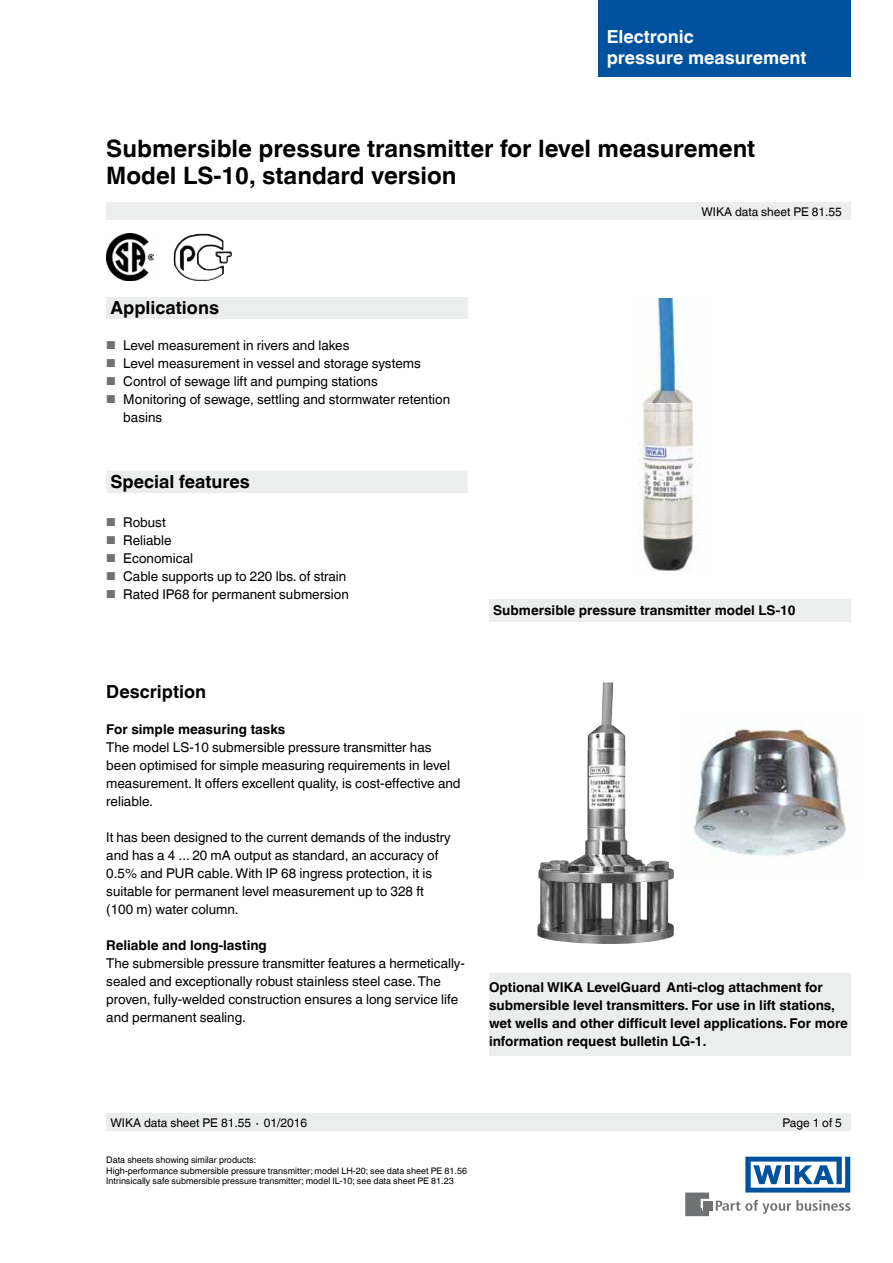
<style>
.page{position:relative;width:893px;height:1263px;background:#fff}
.page>*{position:absolute;margin:0;border:0;box-sizing:border-box;transform-origin:0 0}
.t1{font:700 24px/27px "Helvetica World";color:#000}
.t2{font:700 18px "Helvetica World";color:#000}
.t3{font:700 18px/21px "Helvetica World";color:#fff}
.t4{font:13.5px/18px "Helvetica World";color:#000}
.t5{font:700 13.5px/18px "Helvetica World";color:#000}
.t6{font:12px "Helvetica World";color:#000}
.t7{font:9px/10.5px "Helvetica World";color:#000}
.s1{font-size:11.55px;color:#707172}
</style>
<div class="page">
<div style="left:106px;top:298px;width:362px;height:21px;background:#eceded"></div>
<svg style="left:716px;top:1200px;width:134px;height:14px"></svg>
<div style="left:703px;top:1201px;width:9px;height:9px;background:#707172"></div>
<svg style="left:685px;top:1192px;width:24px;height:24px"></svg>
<svg style="left:745px;top:1157px;width:105px;height:35px"></svg>
<div style="left:106px;top:203px;width:744px;height:17px;background:#eceded"></div>
<div style="left:106px;top:1114px;width:744px;height:17px;background:#eceded"></div>
<div style="left:598px;top:0;width:252px;height:77px;background:#00519e"></div>
<div style="left:489px;top:599px;width:361px;height:22px;background:#eceded"></div>
<div style="left:489px;top:973px;width:361px;height:83px;background:#eceded"></div>
<div style="left:106px;top:471px;width:362px;height:22px;background:#eceded"></div>
<img style="left:692px;top:724px;width:154px;height:132px">
<img style="left:537px;top:682px;width:137px;height:262px">
<img style="left:639px;top:298px;width:61px;height:274px">
<img style="left:106px;top:233px;width:48px;height:48px">
<img style="left:174px;top:234px;width:50px;height:47px">
<h2 class="t3" style="left:607px;top:26px;width:201px">Electronic<br>pressure measurement</h2>
<h1 class="t1" style="left:106px;top:135px;width:651px">Submersible pressure transmitter for level measurement<br>Model LS-10, standard version</h1>
<p class="t6" style="left:701px;top:204px;width:142px">WIKA data sheet PE 81.55</p>
<h2 class="t2" style="left:111px;top:297px;width:110px">Applications</h2>
<p class="t4" style="left:106px;top:336px;width:245px"><span class="s1">■</span> Level measurement in rivers and lakes</p>
<p class="t4" style="left:106px;top:354px;width:316px"><span class="s1">■</span> Level measurement in vessel and storage systems</p>
<p class="t4" style="left:106px;top:372px;width:273px"><span class="s1">■</span> Control of sewage lift and pumping stations</p>
<p class="t4" style="left:123px;top:390px;width:328px;text-indent:-17px"><span class="s1">■</span> Monitoring of sewage, settling and stormwater retention basins</p>
<h2 class="t2" style="left:111px;top:471px;width:141px">Special features</h2>
<p class="t4" style="left:106px;top:513px;width:61px"><span class="s1">■</span> Robust</p>
<p class="t4" style="left:106px;top:531px;width:67px"><span class="s1">■</span> Reliable</p>
<p class="t4" style="left:106px;top:549px;width:88px"><span class="s1">■</span> Economical</p>
<p class="t4" style="left:106px;top:567px;width:242px"><span class="s1">■</span> Cable supports up to 220 lbs. of strain</p>
<p class="t4" style="left:106px;top:585px;width:244px"><span class="s1">■</span> Rated IP68 for permanent submersion</p>
<p class="t5" style="left:493px;top:601px;width:304px">Submersible pressure transmitter model LS-10</p>
<h2 class="t2" style="left:106px;top:681px;width:101px">Description</h2>
<p class="t5" style="left:106px;top:720px;width:180px">For simple measuring tasks</p>
<p class="t4" style="left:106px;top:738px;width:356px">The model LS-10 submersible pressure transmitter has been optimised for simple measuring requirements in level measurement. It offers excellent quality, is cost-effective and reliable.</p>
<p class="t4" style="left:106px;top:828px;width:346px">It has been designed to the current demands of the industry and has a 4 ... 20 mA output as standard, an accuracy of 0.5% and PUR cable. With IP 68 ingress protection, it is suitable for permanent level measurement up to 328 ft (100 m) water column.</p>
<p class="t5" style="left:106px;top:936px;width:162px">Reliable and long-lasting</p>
<p class="t4" style="left:106px;top:954px;width:360px">The submersible pressure transmitter features a hermetically&shy;sealed and exceptionally robust stainless steel case. The proven, fully-welded construction ensures a long service life and permanent sealing.</p>
<p class="t5" style="left:489px;top:978px;width:360px">Optional WIKA LevelGuard Anti-clog attachment for submersible level transmitters. For use in lift stations, wet wells and other difficult level applications. For more information request bulletin LG-1.</p>
<p class="t6" style="left:111px;top:1115px;width:198px">WIKA data sheet PE 81.55 ∙ 01/2016</p>
<p class="t6" style="left:782px;top:1115px;width:61px">Page 1 of 5</p>
<p class="t7" style="left:106px;top:1155px;width:362px">Data sheets showing similar products:<br>High-performance submersible pressure transmitter; model LH-20; see data sheet PE 81.56<br>Intrinsically safe submersible pressure transmitter; model IL-10; see data sheet PE 81.23</p>
</div>
